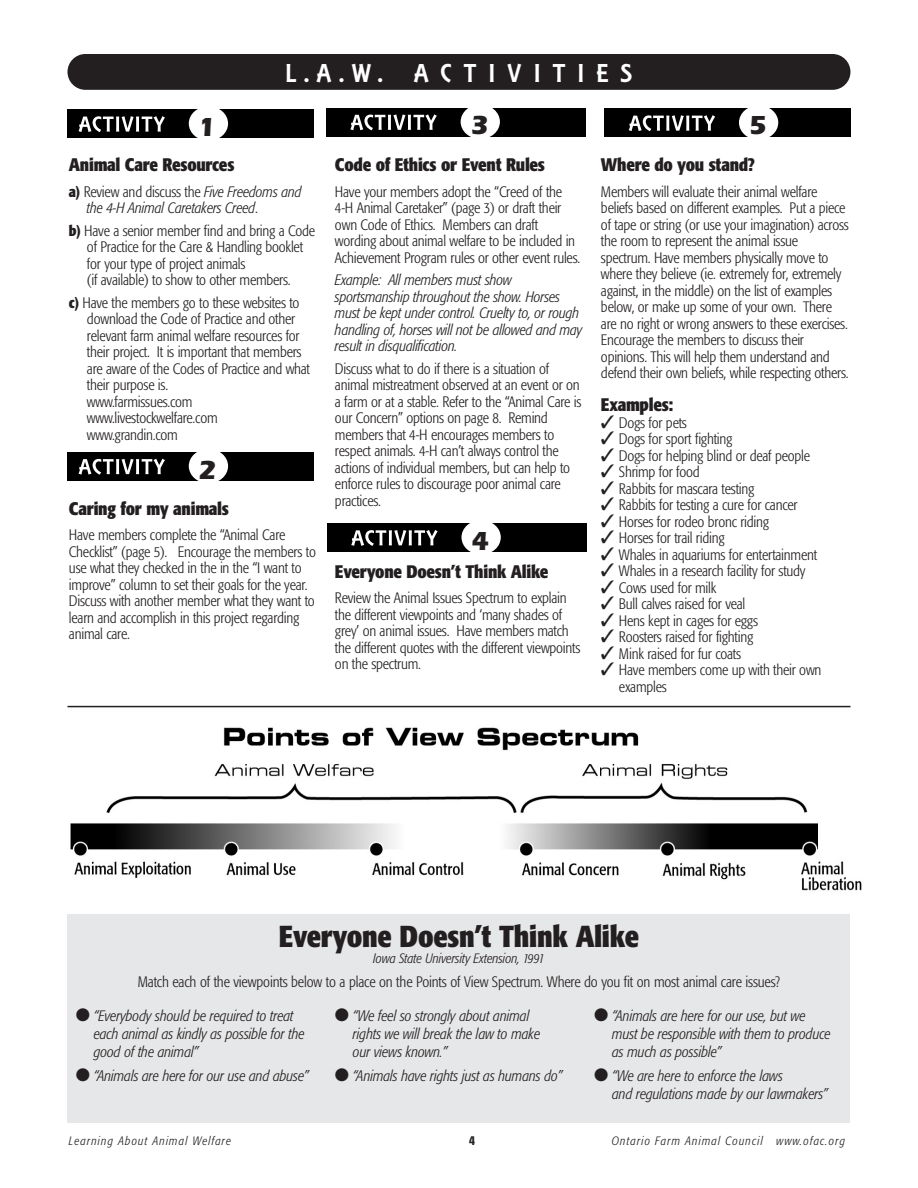
<style>
.page{position:relative;width:918px;height:1188px;background:#fff}
.page>*{position:absolute;margin:0;border:0;box-sizing:border-box;transform-origin:0 0}
.t1{font:700 condensed 30px "Formata";letter-spacing:-.01em;color:#231f20}
.t2{font:27px "Equinox Plain";letter-spacing:.46em;color:#fff}
.t3{font:700 27px "Itc Eras";color:#231f20}
.t4{font:700 condensed 18px "Formata";letter-spacing:-.015em;color:#231f20}
.t5{font:300 condensed 15px/16.5px "Formata";letter-spacing:-.015em;color:#231f20}
.t6{font:italic 300 condensed 15px/18px "Formata";letter-spacing:-.01em;color:#231f20}
.t7{font:italic 300 condensed 13.5px "Formata";letter-spacing:-.01em;color:#231f20}
.t8{font:italic 300 condensed 12px "Formata";letter-spacing:.085em;color:#231f20}
.t9{font:700 condensed 12px "Eurostile";color:#231f20}
.s1{font-weight:700;font-style:normal}
.s2{font-style:normal}
.s3{font-weight:700}
</style>
<div class="page">
<img style="left:70px;top:727px;width:792px;height:164px">
<div style="left:604px;top:109px;width:246px;height:28px;background:#000"></div>
<svg style="left:629px;top:115px;width:86px;height:16px"></svg>
<div style="left:739px;top:105px;width:39px;height:35px;background:#fff;border-radius:50%"></div>
<div style="left:68px;top:54px;width:782px;height:36px;background:#231f20;border-radius:18px"></div>
<div style="left:68px;top:110px;width:246px;height:28px;background:#000"></div>
<svg style="left:79px;top:116px;width:86px;height:16px"></svg>
<div style="left:189px;top:106px;width:39px;height:35px;background:#fff;border-radius:50%"></div>
<div style="left:68px;top:452px;width:246px;height:29px;background:#000"></div>
<svg style="left:79px;top:459px;width:86px;height:16px"></svg>
<div style="left:189px;top:449px;width:39px;height:34px;background:#fff;border-radius:50%"></div>
<div style="left:326px;top:108px;width:260px;height:29px;background:#000"></div>
<svg style="left:350px;top:114px;width:87px;height:16px"></svg>
<div style="left:461px;top:105px;width:39px;height:34px;background:#fff;border-radius:50%"></div>
<div style="left:327px;top:523px;width:260px;height:29px;background:#000"></div>
<svg style="left:351px;top:530px;width:87px;height:16px"></svg>
<div style="left:461px;top:520px;width:40px;height:35px;background:#fff;border-radius:50%"></div>
<div style="left:68px;top:914px;width:782px;height:208px;background:#e6e7e8"></div>
<hr style="left:68px;top:706px;width:782px;height:1px;background:#231f20">
<h2 class="t3" style="left:198px;top:118px;width:20px">1</h2>
<h2 class="t2" style="left:286px;top:63px;width:348px">L.A.W. ACTIVITIES</h2>
<h2 class="t3" style="left:470px;top:116px;width:20px">3</h2>
<h2 class="t3" style="left:748px;top:116px;width:20px">5</h2>
<p class="t4" style="left:69px;top:157px;width:167px">Animal Care Resources</p>
<p class="t6" style="left:87px;top:184px;width:216px;line-height:16.5px;text-indent:-18px"><span class="s1">a)</span> <span class="s2">Review and discuss the</span> Five Freedoms and the 4-H Animal Caretakers Creed<span class="s2">.</span></p>
<p class="t5" style="left:87px;top:223px;width:230px;text-indent:-18px"><span class="s3">b)</span> Have a senior member find and bring a Code of Practice for the Care &amp; Handling booklet for your type of project animals<br>(if available) to show to other members.</p>
<p class="t5" style="left:87px;top:295px;width:225px;text-indent:-18px"><span class="s3">c)</span> Have the members go to these websites to download the Code of Practice and other relevant farm animal welfare resources for their project. It is important that members are aware of the Codes of Practice and what their purpose is.<br>www.farmissues.com www.livestockwelfare.com www.grandin.com</p>
<h2 class="t3" style="left:198px;top:461px;width:20px">2</h2>
<p class="t4" style="left:69px;top:501px;width:162px">Caring for my animals</p>
<p class="t5" style="left:69px;top:528px;width:248px">Have members complete the “Animal Care Checklist” (page 5). Encourage the members to use what they checked in the in the “I want to improve” column to set their goals for the year.<br>Discuss with another member what they want to learn and accomplish in this project regarding animal care.</p>
<p class="t4" style="left:335px;top:157px;width:212px">Code of Ethics or Event Rules</p>
<p class="t5" style="left:335px;top:184px;width:247px">Have your members adopt the “Creed of the 4-H Animal Caretaker” (page 3) or draft their own Code of Ethics. Members can draft wording about animal welfare to be included in Achievement Program rules or other event rules.</p>
<p class="t6" style="left:335px;top:273px;width:249px;line-height:16.5px">Example: All members must show sportsmanship throughout the show. Horses must be kept under control. Cruelty to, or rough handling of, horses will not be allowed and may result in disqualification.</p>
<p class="t5" style="left:335px;top:361px;width:248px">Discuss what to do if there is a situation of animal mistreatment observed at an event or on a farm or at a stable. Refer to the “Animal Care is our Concern” options on page 8. Remind members that 4-H encourages members to respect animals. 4-H can’t always control the actions of individual members, but can help to enforce rules to discourage poor animal care practices.</p>
<h2 class="t3" style="left:471px;top:532px;width:20px">4</h2>
<p class="t4" style="left:335px;top:564px;width:215px">Everyone Doesn’t Think Alike</p>
<p class="t5" style="left:335px;top:591px;width:247px">Review the Animal Issues Spectrum to explain the different viewpoints and ‘many shades of grey’ on animal issues. Have members match the different quotes with the different viewpoints on the spectrum.</p>
<p class="t4" style="left:601px;top:157px;width:156px">Where do you stand?</p>
<p class="t5" style="left:601px;top:184px;width:249px">Members will evaluate their animal welfare beliefs based on different examples. Put a piece of tape or string (or use your imagination) across the room to represent the animal issue spectrum. Have members physically move to where they believe (ie. extremely for, extremely against, in the middle) on the list of examples below, or make up some of your own. There are no right or wrong answers to these exercises.<br>Encourage the members to discuss their opinions. This will help them understand and defend their own beliefs, while respecting others.</p>
<p class="t4" style="left:601px;top:397px;width:74px">Examples:</p>
<p class="t5" style="left:601px;top:415px;width:87px">✓ Dogs for pets</p>
<p class="t5" style="left:601px;top:432px;width:133px">✓ Dogs for sport fighting</p>
<p class="t5" style="left:601px;top:448px;width:211px">✓ Dogs for helping blind or deaf people</p>
<p class="t5" style="left:601px;top:465px;width:100px">✓ Shrimp for food</p>
<p class="t5" style="left:601px;top:481px;width:155px">✓ Rabbits for mascara testing</p>
<p class="t5" style="left:601px;top:498px;width:198px">✓ Rabbits for testing a cure for cancer</p>
<p class="t5" style="left:601px;top:514px;width:170px">✓ Horses for rodeo bronc riding</p>
<p class="t5" style="left:601px;top:531px;width:125px">✓ Horses for trail riding</p>
<p class="t5" style="left:601px;top:547px;width:218px">✓ Whales in aquariums for entertainment</p>
<p class="t5" style="left:601px;top:564px;width:206px">✓ Whales in a research facility for study</p>
<p class="t5" style="left:601px;top:580px;width:117px">✓ Cows used for milk</p>
<p class="t5" style="left:601px;top:597px;width:146px">✓ Bull calves raised for veal</p>
<p class="t5" style="left:601px;top:613px;width:159px">✓ Hens kept in cages for eggs</p>
<p class="t5" style="left:601px;top:630px;width:154px">✓ Roosters raised for fighting</p>
<p class="t5" style="left:601px;top:646px;width:142px">✓ Mink raised for fur coats</p>
<p class="t5" style="left:619px;top:663px;width:204px;text-indent:-18px">✓ Have members come up with their own examples</p>
<h1 class="t1" style="left:279px;top:924px;width:362px">Everyone Doesn’t Think Alike</h1>
<p class="t7" style="left:373px;top:953px;width:173px">Iowa State University Extension, 1991</p>
<p class="t5" style="left:138px;top:975px;width:644px">Match each of the viewpoints below to a place on the Points of View Spectrum. Where do you fit on most animal care issues?</p>
<p class="t6" style="left:94px;top:1008px;width:212px;text-indent:-18px">● “Everybody should be required to treat each animal as kindly as possible for the good of the animal”</p>
<p class="t6" style="left:76px;top:1068px;width:235px">● “Animals are here for our use and abuse”</p>
<p class="t6" style="left:353px;top:1008px;width:189px;text-indent:-18px">● “We feel so strongly about animal rights we will break the law to make our views known.”</p>
<p class="t6" style="left:335px;top:1068px;width:229px">● “Animals have rights just as humans do”</p>
<p class="t6" style="left:612px;top:1008px;width:220px;text-indent:-18px">● “Animals are here for our use, but we must be responsible with them to produce as much as possible”</p>
<p class="t6" style="left:612px;top:1068px;width:218px;text-indent:-18px">● “We are here to enforce the laws<br>and regulations made by our lawmakers”</p>
<p class="t8" style="left:69px;top:1136px;width:164px">Learning About Animal Welfare</p>
<p class="t9" style="left:469px;top:1136px;width:7px">4</p>
<p class="t8" style="left:612px;top:1136px;width:235px">Ontario Farm Animal Council www.ofac.org</p>
</div>
